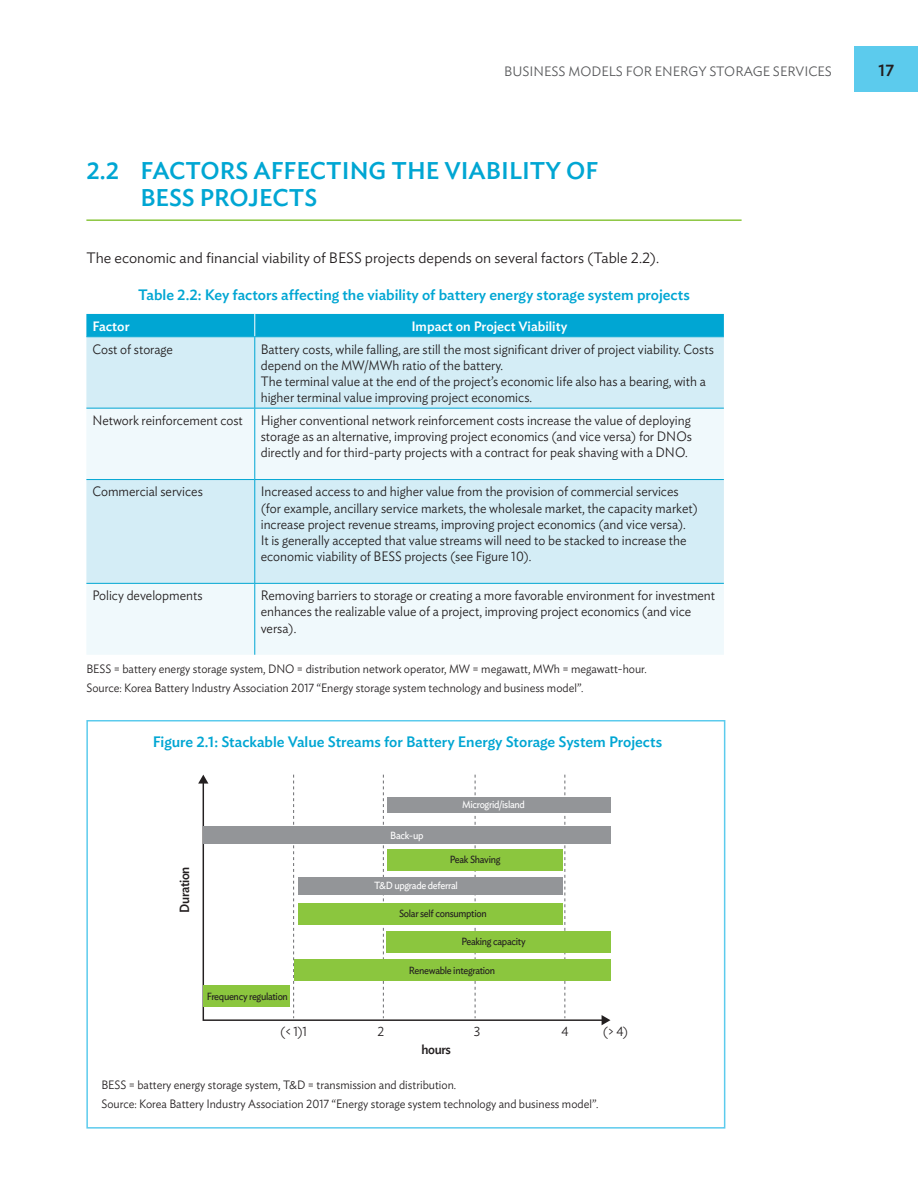
<style>
.page{position:relative;width:918px;height:1188px;background:#fff}
.page>*{position:absolute;margin:0;border:0;box-sizing:border-box;transform-origin:0 0}
.t1{font:500 24px/27px "Ideal Sans";color:#00a6d3}
.t2{font:500 16.5px "Ideal Sans";color:#231f20}
.t3{font:500 15px "Ideal Sans";color:#00a6d3}
.t4{font:300 15px "Ideal Sans";color:#231f20}
.t5{font:300 13.5px/16.2px "Ideal Sans";color:#231f20;scale:.95 1}
.t6{font:300 13.5px "Ideal Sans";color:#57585a}
.t7{font:500 13.5px "Ideal Sans";color:#fff}
.t8{font:500 13.2px "Ideal Sans";letter-spacing:-.03em;color:#231f20;scale:.95 1}
.t9{font:300 13.2px "Ideal Sans";color:#231f20;scale:.95 1}
.t10{font:300 12px/19.5px "Ideal Sans";color:#231f20;scale:.95 1}
.t11{font:10.35px "Ideal Sans";letter-spacing:-.03em;color:#231f20;scale:.95 1}
.t12{font:10.35px "Ideal Sans";letter-spacing:-.03em;color:#fff;scale:.95 1}
</style>
<div class="page">
<div style="left:855px;top:46px;width:63px;height:46px;background:#5ccbed"></div>
<hr style="left:86px;top:219px;width:656px;height:2px;background:#8bc63e">
<div style="left:86px;top:337px;width:638px;height:71px;background:#d4edf6"></div>
<svg style="left:86px;top:409px;width:638px;height:246px;fill:#f0f9fc"></svg>
<div style="left:86px;top:314px;width:638px;height:22px;background:#00a6d3"></div>
<hr style="left:86px;top:336px;width:169px;height:1px;background:#00a6d3">
<hr style="left:255px;top:336px;width:469px;height:1px;background:#00a6d3">
<hr style="left:254px;top:337px;width:1px;height:71px;background:#00a6d3">
<hr style="left:86px;top:408px;width:169px;height:1px;background:#00a6d3">
<hr style="left:255px;top:408px;width:469px;height:1px;background:#00a6d3">
<hr style="left:254px;top:409px;width:1px;height:70px;background:#00a6d3">
<hr style="left:86px;top:479px;width:169px;height:1px;background:#00a6d3">
<hr style="left:255px;top:479px;width:469px;height:1px;background:#00a6d3">
<hr style="left:254px;top:480px;width:1px;height:103px;background:#00a6d3">
<hr style="left:86px;top:583px;width:169px;height:1px;background:#00a6d3">
<hr style="left:255px;top:583px;width:469px;height:1px;background:#00a6d3">
<hr style="left:254px;top:584px;width:1px;height:71px;background:#00a6d3">
<svg style="left:202px;top:781px;width:403px;height:241px"></svg>
<svg style="left:198px;top:775px;width:10px;height:9px"></svg>
<svg style="left:602px;top:1015px;width:8px;height:10px"></svg>
<div style="left:387px;top:797px;width:223px;height:16px;background:#939598"></div>
<div style="left:203px;top:826px;width:407px;height:17px;background:#939598"></div>
<div style="left:298px;top:877px;width:264px;height:18px;background:#939598"></div>
<div style="left:387px;top:849px;width:175px;height:21px;background:#8bc63e"></div>
<div style="left:298px;top:903px;width:264px;height:21px;background:#8bc63e"></div>
<div style="left:386px;top:931px;width:224px;height:21px;background:#8bc63e"></div>
<div style="left:294px;top:960px;width:316px;height:21px;background:#8bc63e"></div>
<div style="left:203px;top:985px;width:87px;height:21px;background:#8bc63e"></div>
<div style="left:86px;top:720px;width:639px;height:409px;border:2px solid #5ccbed"></div>
<p class="t6" style="left:504px;top:61px;width:17px">Business</p>
<p class="t6" style="left:568px;top:61px;width:22px">Models</p>
<p class="t6" style="left:626px;top:61px;width:10px">for</p>
<p class="t6" style="left:655px;top:61px;width:17px">Energy</p>
<p class="t6" style="left:709px;top:61px;width:17px">Storage</p>
<p class="t6" style="left:773px;top:61px;width:16px">Services</p>
<p class="t2" style="left:879px;top:57px;width:17px">17</p>
<h1 class="t1" style="left:140px;top:155px;width:459px;text-indent:-54px">2.2 FACTORS AFFECTING THE VIABILITY OF<br>BESS PROJECTS</h1>
<p class="t4" style="left:86px;top:246px;width:574px">The economic and financial viability of BESS projects depends on several factors (Table 2.2).</p>
<p class="t3" style="left:138px;top:284px;width:553px">Table 2.2: Key factors affecting the viability of battery energy storage system projects</p>
<p class="t7" style="left:92px;top:316px;width:39px">Factor</p>
<p class="t7" style="left:411px;top:316px;width:157px">Impact on Project Viability</p>
<p class="t5" style="left:92px;top:340px;width:86px">Cost of storage</p>
<p class="t5" style="left:261px;top:340px;width:478px">Battery costs, while falling, are still the most significant driver of project viability. Costs depend on the MW/MWh ratio of the battery.<br>The terminal value at the end of the project’s economic life also has a bearing, with a higher terminal value improving project economics.</p>
<p class="t5" style="left:92px;top:411px;width:160px">Network reinforcement cost</p>
<p class="t5" style="left:261px;top:411px;width:455px;text-align:justify">Higher conventional network reinforcement costs increase the value of deploying storage as an alternative, improving project economics (and vice versa) for DNOs directly and for third-party projects with a contract for peak shaving with a DNO.</p>
<p class="t5" style="left:92px;top:482px;width:118px">Commercial services</p>
<p class="t5" style="left:261px;top:482px;width:462px">Increased access to and higher value from the provision of commercial services (for example, ancillary service markets, the wholesale market, the capacity market) increase project revenue streams, improving project economics (and vice versa).<br>It is generally accepted that value streams will need to be stacked to increase the economic viability of BESS projects (see Figure 10).</p>
<p class="t5" style="left:92px;top:586px;width:118px">Policy developments</p>
<p class="t5" style="left:261px;top:586px;width:480px">Removing barriers to storage or creating a more favorable environment for investment enhances the realizable value of a project, improving project economics (and vice versa).</p>
<p class="t10" style="left:86px;top:658px;width:591px">BESS = battery energy storage system, DNO = distribution network operator, MW = megawatt, MWh = megawatt-hour.<br>Source: Korea Battery Industry Association 2017 “Energy storage system technology and business model”.</p>
<p class="t3" style="left:153px;top:730px;width:511px">Figure 2.1: Stackable Value Streams for Battery Energy Storage System Projects</p>
<p class="t8" style="left:174px;top:913px;width:50px;rotate:-90deg">Duration</p>
<p class="t12" style="left:390px;top:828px;width:36px">Back-up</p>
<p class="t12" style="left:462px;top:796px;width:68px">Microgrid/island</p>
<p class="t11" style="left:207px;top:988px;width:87px">Frequency regulation</p>
<p class="t11" style="left:450px;top:852px;width:55px">Peak Shaving</p>
<p class="t12" style="left:374px;top:878px;width:90px">T&amp;D upgrade deferral</p>
<p class="t11" style="left:399px;top:905px;width:94px">Solar self consumption</p>
<p class="t11" style="left:461px;top:934px;width:69px">Peaking capacity</p>
<p class="t11" style="left:409px;top:962px;width:93px">Renewable integration</p>
<p class="t9" style="left:280px;top:1021px;width:30px">(&lt; 1)1</p>
<p class="t9" style="left:378px;top:1021px;width:9px">2</p>
<p class="t9" style="left:474px;top:1021px;width:8px">3</p>
<p class="t9" style="left:561px;top:1021px;width:9px">4</p>
<p class="t9" style="left:603px;top:1021px;width:28px">(&gt; 4)</p>
<p class="t8" style="left:421px;top:1039px;width:33px">hours</p>
<p class="t10" style="left:101px;top:1074px;width:525px">BESS = battery energy storage system, T&amp;D = transmission and distribution.<br>Source: Korea Battery Industry Association 2017 “Energy storage system technology and business model”.</p>
</div>
